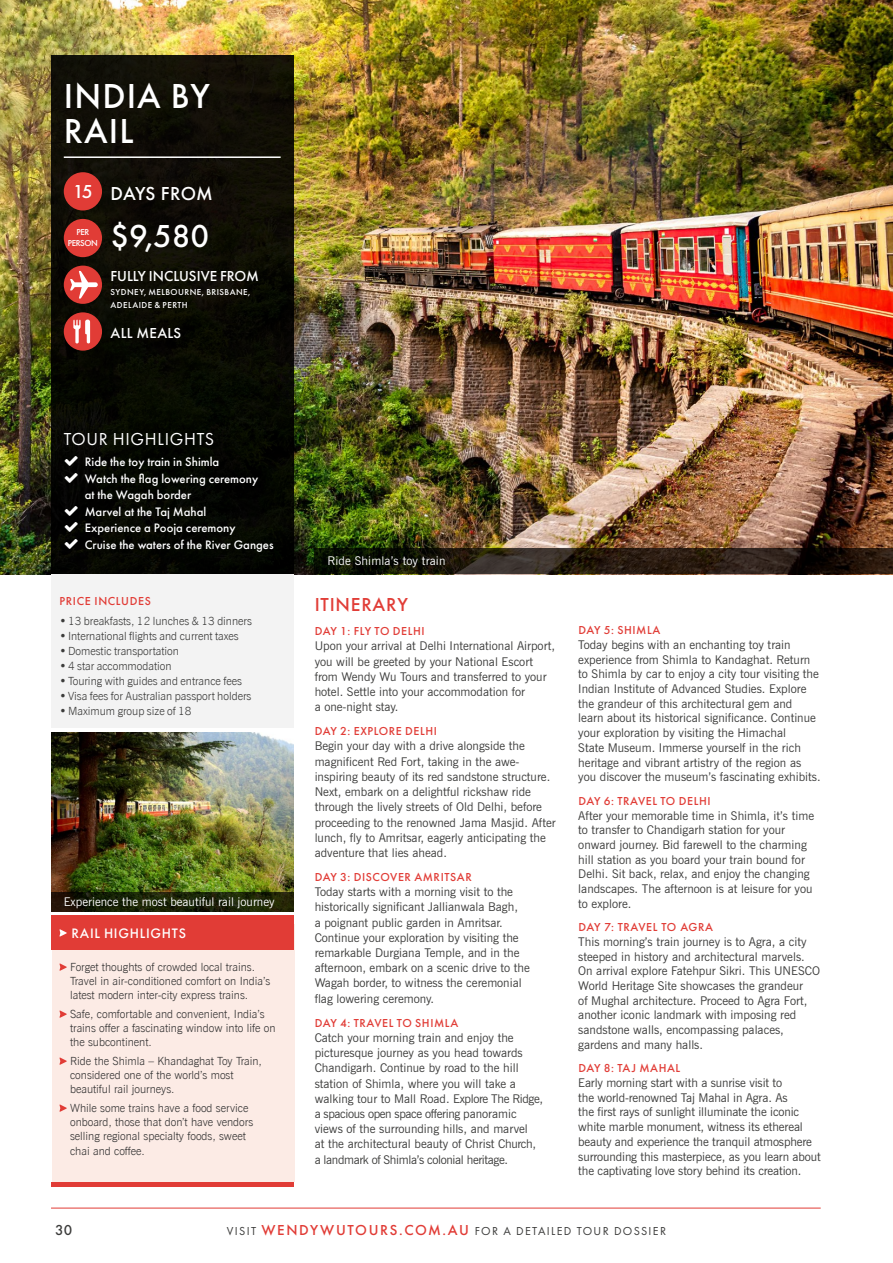
<style>
.page{position:relative;width:893px;height:1263px;background:#fff}
.page>*{position:absolute;margin:0;border:0;box-sizing:border-box;transform-origin:0 0}
.t1{font:500 36px/34.5px "Futura PT";letter-spacing:.03em;color:#fff}
.t2{font:500 33px "Futura PT";color:#fff}
.t3{font:500 19.5px "Futura PT";color:#fff}
.t4{font:500 19.5px "Futura PT";letter-spacing:.04em;color:#e13d37}
.t5{font:18px "Futura PT";letter-spacing:.04em;color:#fff}
.t6{font:500 15px "Futura PT";color:#fff}
.t7{font:500 15px "Futura PT";letter-spacing:.02em;color:#fff}
.t8{font:500 15px "Futura PT";color:#3c3c3b}
.t9{font:500 14.25px "Futura PT";letter-spacing:.05em;color:#fff}
.t10{font:500 12.75px/16.5px "Futura PT";color:#fff}
.t11{font:12px/14.7px "News Gothic BT";color:#3c3c3b}
.t12{font:500 12px "Futura PT";letter-spacing:.05em;color:#e13d37}
.t13{font:12px "News Gothic BT";color:#fff}
.t14{font:12px "Futura PT";letter-spacing:.11em;color:#3c3c3b}
.t15{font:500 12px "Futura PT";letter-spacing:.05em;color:#e13c36}
.t16{font:300 11.25px/14.2px "News Gothic BT";color:#373636}
.t17{font:300 11.25px "News Gothic BT";color:#3c3c3b}
.t18{font:500 9px/13.5px "Futura PT";letter-spacing:.05em;color:#fff}
.t19{font:500 9px/10.5px "Futura PT";letter-spacing:-.05em;color:#fff;text-align:center}
.s1{font-size:12px}
.s2{font-weight:500;font-size:15px;color:#e13c36}
</style>
<div class="page">
<hr style="left:51px;top:1208px;width:770px;height:1px;background:#e13c36">
<div style="left:52px;top:925px;width:242px;height:257px;background:#fcebe5"></div>
<svg style="left:59px;top:963px;width:8px;height:8px"></svg>
<svg style="left:59px;top:1010px;width:8px;height:8px"></svg>
<svg style="left:59px;top:1057px;width:8px;height:8px"></svg>
<svg style="left:59px;top:1104px;width:8px;height:8px"></svg>
<div style="left:51px;top:915px;width:243px;height:35px;background:#e13c36"></div>
<svg style="left:59px;top:929px;width:8px;height:8px"></svg>
<img style="left:51px;top:732px;width:242px;height:160px">
<svg style="left:51px;top:892px;width:242px;height:19px;background:#1a2006"></svg>
<img style="left:0;top:0;width:893px;height:574px">
<svg style="left:315px;top:549px;width:578px;height:25px;background:#231b11"></svg>
<div style="left:51px;top:55px;width:242px;height:519px;background:#0a0b03"></div>
<div style="left:51px;top:574px;width:242px;height:153px;background:#f3f3f3"></div>
<hr style="left:64px;top:156px;width:217px;height:2px;background:#fff">
<div style="left:64px;top:172px;width:38px;height:38px;background:#e13c36;border-radius:50%"></div>
<div style="left:64px;top:266px;width:38px;height:38px;background:#e13c36;border-radius:50%"></div>
<svg style="left:70px;top:271px;width:28px;height:28px"></svg>
<div style="left:64px;top:312px;width:38px;height:39px;background:#e13c36;border-radius:50%"></div>
<svg style="left:73px;top:319px;width:17px;height:24px"></svg>
<hr style="left:51px;top:1182px;width:242px;height:4px;background:#e13c36">
<div style="left:64px;top:219px;width:38px;height:38px;background:#e13c36;border-radius:50%"></div>
<svg style="left:70px;top:511px;width:8px;height:4px"></svg>
<svg style="left:66px;top:522px;width:8px;height:10px"></svg>
<h1 class="t1" style="left:64px;top:79px;width:148px">INDIA BY<br>RAIL</h1>
<h3 class="t3" style="left:73px;top:182px;width:141px">15 DAYS FROM</h3>
<p class="t19" style="left:68px;top:227px;width:31px">PER<br>PERSON</p>
<h2 class="t2" style="left:111px;top:216px;width:100px">$9,580</h2>
<p class="t6" style="left:111px;top:267px;width:150px">FULLY INCLUSIVE FROM</p>
<p class="t18" style="left:111px;top:285px;width:141px">SYDNEY, MELBOURNE, BRISBANE,<br>ADELAIDE &amp; PERTH</p>
<p class="t7" style="left:111px;top:324px;width:72px">ALL MEALS</p>
<h3 class="t5" style="left:64px;top:429px;width:152px">TOUR HIGHLIGHTS</h3>
<p class="t10" style="left:85px;top:454px;width:190px">Ride the toy train in Shimla<br>Watch the flag lowering ceremony<br>at the Wagah border<br>Marvel at the Taj Mahal<br>Experience a Pooja ceremony<br>Cruise the waters of the River Ganges</p>
<p class="t15" style="left:60px;top:594px;width:93px">PRICE INCLUDES</p>
<p class="t17" style="left:60px;top:614px;width:194px"><span class="s1">•</span>13 breakfasts, 12 lunches &amp; 13 dinners</p>
<p class="t17" style="left:60px;top:629px;width:181px"><span class="s1">•</span>International flights and current taxes</p>
<p class="t17" style="left:60px;top:644px;width:121px"><span class="s1">•</span>Domestic transportation</p>
<p class="t17" style="left:60px;top:659px;width:113px"><span class="s1">•</span>4 star accommodation</p>
<p class="t17" style="left:60px;top:674px;width:184px"><span class="s1">•</span>Touring with guides and entrance fees</p>
<p class="t17" style="left:60px;top:689px;width:193px"><span class="s1">•</span>Visa fees for Australian passport holders</p>
<p class="t17" style="left:60px;top:704px;width:134px"><span class="s1">•</span>Maximum group size of 18</p>
<p class="t13" style="left:64px;top:894px;width:212px">Experience the most beautiful rail journey</p>
<p class="t9" style="left:72px;top:925px;width:116px">RAIL HIGHLIGHTS</p>
<p class="t16" style="left:70px;top:959px;width:202px">Forget thoughts of crowded local trains.<br>Travel in air-conditioned comfort on India’s latest modern inter-city express trains.</p>
<p class="t16" style="left:70px;top:1006px;width:207px">Safe, comfortable and convenient, India’s trains offer a fascinating window into life on the subcontinent.</p>
<p class="t16" style="left:70px;top:1053px;width:193px">Ride the Shimla – Khandaghat Toy Train, considered one of the world’s most beautiful rail journeys.</p>
<p class="t16" style="left:70px;top:1100px;width:185px">While some trains have a food service onboard, those that don’t have vendors selling regional specialty foods, sweet chai and coffee.</p>
<p class="t13" style="left:327px;top:554px;width:120px">Ride Shimla’s toy train</p>
<h3 class="t4" style="left:315px;top:593px;width:95px">ITINERARY</h3>
<p class="t12" style="left:315px;top:624px;width:111px">DAY 1: FLY TO DELHI</p>
<p class="t11" style="left:315px;top:638px;width:242px;line-height:15.1px">Upon your arrival at Delhi International Airport, you will be greeted by your National Escort from Wendy Wu Tours and transferred to your hotel. Settle into your accommodation for<br>a one-night stay.</p>
<p class="t12" style="left:315px;top:724px;width:124px">DAY 2: EXPLORE DELHI</p>
<p class="t11" style="left:315px;top:738px;width:243px;line-height:15.1px">Begin your day with a drive alongside the magnificent Red Fort, taking in the awe&shy;inspiring beauty of its red sandstone structure.<br>Next, embark on a delightful rickshaw ride through the lively streets of Old Delhi, before proceeding to the renowned Jama Masjid. After lunch, fly to Amritsar, eagerly anticipating the adventure that lies ahead.</p>
<p class="t12" style="left:315px;top:870px;width:159px">DAY 3: DISCOVER AMRITSAR</p>
<p class="t11" style="left:315px;top:884px;width:217px;line-height:15.1px">Today starts with a morning visit to the historically significant Jallianwala Bagh,<br>a poignant public garden in Amritsar.<br>Continue your exploration by visiting the remarkable Durgiana Temple, and in the afternoon, embark on a scenic drive to the Wagah border, to witness the ceremonial flag lowering ceremony.</p>
<p class="t12" style="left:315px;top:1015px;width:145px">DAY 4: TRAVEL TO SHIMLA</p>
<p class="t11" style="left:315px;top:1030px;width:230px;line-height:15.1px">Catch your morning train and enjoy the picturesque journey as you head towards Chandigarh. Continue by road to the hill station of Shimla, where you will take a walking tour to Mall Road. Explore The Ridge, a spacious open space offering panoramic views of the surrounding hills, and marvel<br>at the architectural beauty of Christ Church, a landmark of Shimla’s colonial heritage.</p>
<p class="t12" style="left:578px;top:623px;width:84px">DAY 5: SHIMLA</p>
<p class="t11" style="left:578px;top:637px;width:244px">Today begins with an enchanting toy train experience from Shimla to Kandaghat. Return to Shimla by car to enjoy a city tour visiting the Indian Institute of Advanced Studies. Explore the grandeur of this architectural gem and<br>learn about its historical significance. Continue your exploration by visiting the Himachal<br>State Museum. Immerse yourself in the rich heritage and vibrant artistry of the region as you discover the museum’s fascinating exhibits.</p>
<p class="t12" style="left:578px;top:793px;width:134px">DAY 6: TRAVEL TO DELHI</p>
<p class="t11" style="left:578px;top:808px;width:237px">After your memorable time in Shimla, it’s time to transfer to Chandigarh station for your onward journey. Bid farewell to the charming hill station as you board your train bound for Delhi. Sit back, relax, and enjoy the changing landscapes. The afternoon is at leisure for you to explore.</p>
<p class="t12" style="left:578px;top:920px;width:136px">DAY 7: TRAVEL TO AGRA</p>
<p class="t11" style="left:578px;top:934px;width:243px">This morning’s train journey is to Agra, a city steeped in history and architectural marvels.<br>On arrival explore Fatehpur Sikri. This UNESCO World Heritage Site showcases the grandeur<br>of Mughal architecture. Proceed to Agra Fort, another iconic landmark with imposing red sandstone walls, encompassing palaces, gardens and many halls.</p>
<p class="t12" style="left:578px;top:1061px;width:103px">DAY 8: TAJ MAHAL</p>
<p class="t11" style="left:578px;top:1075px;width:244px">Early morning start with a sunrise visit to<br>the world-renowned Taj Mahal in Agra. As<br>the first rays of sunlight illuminate the iconic white marble monument, witness its ethereal beauty and experience the tranquil atmosphere surrounding this masterpiece, as you learn about the captivating love story behind its creation.</p>
<p class="t8" style="left:55px;top:1221px;width:19px">30</p>
<p class="t14" style="left:227px;top:1224px;width:441px">VISIT <span class="s2">WENDYWUTOURS.COM.AU</span> FOR A DETAILED TOUR DOSSIER</p>
</div>
